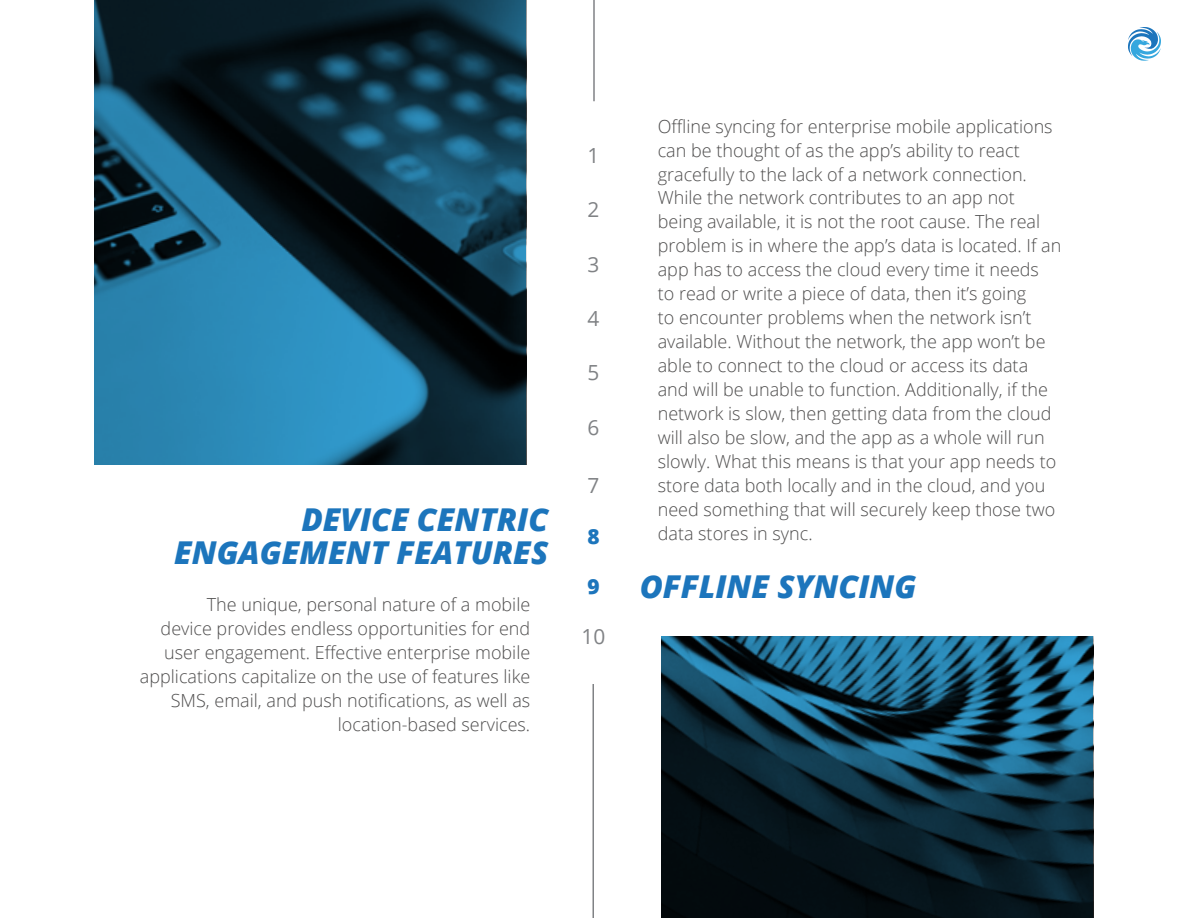
<style>
.page{position:relative;width:1188px;height:918px;background:#fff}
.page>*{position:absolute;margin:0;border:0;box-sizing:border-box;transform-origin:0 0}
.t1{font:italic 800 31.5px/33px "Open Sans";color:#1c75bc;text-align:right}
.t2{font:20.85px "Open Sans";color:#808285}
.t3{font:800 20.85px "Open Sans";color:#1c75bc}
.t4{font:300 18px/24px "Open Sans";color:#4e4d4d}
</style>
<div class="page">
<hr style="left:593px;top:0;width:2px;height:101px;background:#808285">
<hr style="left:592px;top:684px;width:2px;height:234px;background:#808285">
<svg style="left:94px;top:0;width:432px;height:465px;background:#16475f"></svg>
<svg style="left:661px;top:636px;width:432px;height:282px;background:#0f3142"></svg>
<svg style="left:1128px;top:27px;width:33px;height:34px"></svg>
<h1 class="t1" style="left:174px;top:502px;width:376px">DEVICE CENTRIC<br>ENGAGEMENT FEATURES</h1>
<p class="t4" style="left:140px;top:592px;width:392px;text-align:right">The unique, personal nature of a mobile<br>device provides endless opportunities for end user engagement. Effective enterprise mobile applications capitalize on the use of features like SMS, email, and push notifications, as well as location-based services.</p>
<p class="t2" style="left:587px;top:141px;width:13px">1</p>
<p class="t2" style="left:587px;top:195px;width:13px">2</p>
<p class="t2" style="left:587px;top:250px;width:13px">3</p>
<p class="t2" style="left:587px;top:304px;width:13px">4</p>
<p class="t2" style="left:587px;top:359px;width:13px">5</p>
<p class="t2" style="left:587px;top:413px;width:13px">6</p>
<p class="t2" style="left:587px;top:471px;width:13px">7</p>
<p class="t3" style="left:587px;top:520px;width:14px">8</p>
<p class="t3" style="left:587px;top:571px;width:14px">9</p>
<p class="t2" style="left:582px;top:623px;width:25px">10</p>
<p class="t4" style="left:658px;top:114px;width:405px">Offline syncing for enterprise mobile applications can be thought of as the app’s ability to react gracefully to the lack of a network connection.<br>While the network contributes to an app not being available, it is not the root cause. The real problem is in where the app’s data is located. If an app has to access the cloud every time it needs<br>to read or write a piece of data, then it’s going<br>to encounter problems when the network isn’t available. Without the network, the app won’t be able to connect to the cloud or access its data and will be unable to function. Additionally, if the network is slow, then getting data from the cloud will also be slow, and the app as a whole will run slowly. What this means is that your app needs to store data both locally and in the cloud, and you need something that will securely keep those two data stores in sync.</p>
<h1 class="t1" style="left:640px;top:569px;width:278px">OFFLINE SYNCING</h1>
</div>
